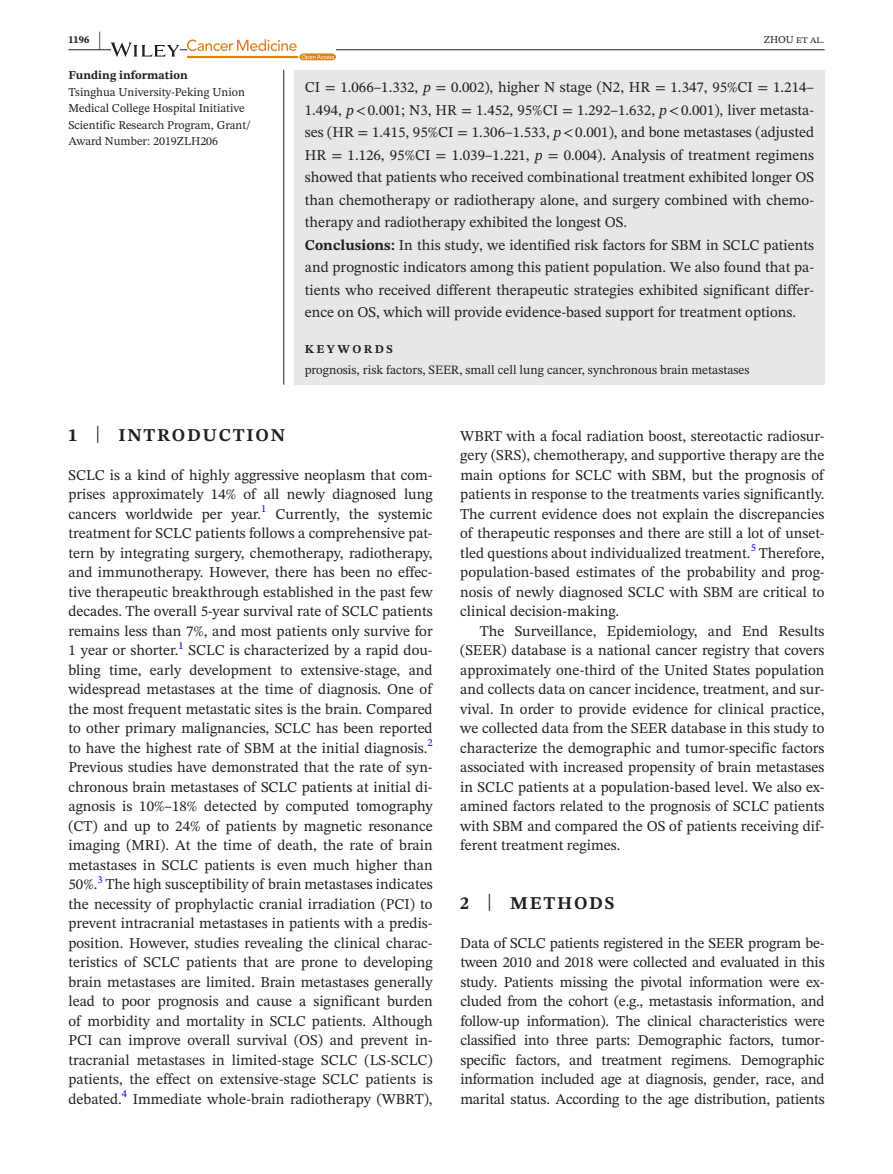
<style>
.page{position:relative;width:893px;height:1174px;background:#fff}
.page>*{position:absolute;margin:0;border:0;box-sizing:border-box;transform-origin:0 0}
.t1{font:700 18px "STIX Two Text";letter-spacing:.1em;color:#231f20}
.t2{font:15px/19.5px "STIX Two Text";color:#231f20;text-align:justify}
.t3{font:12.75px "STIX Two Text";color:#231f20}
.t4{font:12px/16.5px "STIX Two Text";color:#231f20}
.t5{font:700 12px "STIX Two Text";color:#231f20}
.t6{font:700 12px "STIX Two Text";letter-spacing:.2em;color:#231f20}
.t7{font:10.5px "STIX Two Text";color:#231f20}
.t8{font:700 10.5px "STIX Two Text";color:#231f20}
.t9{font:10.5px "STIX Two Text";color:#00f}
.s1{font-size:21px}
.s2{font-family:"STIX"}
.s3{font-style:italic}
.s4{font-weight:700}
.s5{font-weight:400;font-size:23.7px}
</style>
<div class="page">
<hr style="left:68px;top:49px;width:756px;height:1px;background:#231f20">
<svg style="left:111px;top:43px;width:68px;height:14px"></svg>
<svg style="left:187px;top:39px;width:149px;height:21px"></svg>
<div style="left:294px;top:70px;width:530px;height:314px;background:#e6e7e9"></div>
<hr style="left:283px;top:70px;width:1px;height:314px;background:#231f20">
<p class="t8" style="left:68px;top:32px;width:34px">1196 <span class="s1">|</span></p>
<p class="t7" style="left:764px;top:32px;width:62px">ZHOU et al.</p>
<p class="t5" style="left:68px;top:67px;width:121px">Funding information</p>
<p class="t4" style="left:68px;top:83px;width:184px">Tsinghua University-Peking Union Medical College Hospital Initiative Scientific Research Program, Grant/ Award Number: 2019ZLH206</p>
<p class="t2" style="left:305px;top:76px;width:511px;line-height:22.5px;text-align:left">CI <span class="s2">=</span> 1.066–1.332, <span class="s3">p</span> <span class="s2">=</span> 0.002), higher N stage (N2, HR <span class="s2">=</span> 1.347, 95%CI <span class="s2">=</span> 1.214– 1.494, <span class="s3">p</span><span class="s2">&lt;</span>0.001; N3, HR <span class="s2">=</span> 1.452, 95%CI <span class="s2">=</span> 1.292–1.632, <span class="s3">p</span><span class="s2">&lt;</span>0.001), liver metasta&shy;ses (HR <span class="s2">=</span> 1.415, 95%CI <span class="s2">=</span> 1.306–1.533, <span class="s3">p</span><span class="s2">&lt;</span>0.001), and bone metastases (adjusted HR <span class="s2">=</span> 1.126, 95%CI <span class="s2">=</span> 1.039–1.221, <span class="s3">p</span> <span class="s2">=</span> 0.004). Analysis of treatment regimens showed that patients who received combinational treatment exhibited longer OS than chemotherapy or radiotherapy alone, and surgery combined with chemo&shy;therapy and radiotherapy exhibited the longest OS.<br><span class="s4">Conclusions:</span> In this study, we identified risk factors for SBM in SCLC patients and prognostic indicators among this patient population. We also found that pa&shy;tients who received different therapeutic strategies exhibited significant differ&shy;ence on OS, which will provide evidence-based support for treatment options.</p>
<p class="t6" style="left:305px;top:340px;width:90px">KEYWORDS</p>
<p class="t3" style="left:305px;top:361px;width:446px">prognosis, risk factors, SEER, small cell lung cancer, synchronous brain metastases</p>
<p class="t1" style="left:68px;top:422px;width:218px">1 <span class="s5">|</span> INTRODUCTION</p>
<p class="t2" style="left:68px;top:465px;width:366px">SCLC is a kind of highly aggressive neoplasm that com&shy;prises approximately 14% of all newly diagnosed lung cancers worldwide per year.</p>
<p class="t9" style="left:261px;top:501px;width:7px">1</p>
<p class="t2" style="left:68px;top:504px;width:366px;text-indent:207px">Currently, the systemic treatment for SCLC patients follows a comprehensive pat&shy;tern by integrating surgery, chemotherapy, radiotherapy, and immunotherapy. However, there has been no effec&shy;tive therapeutic breakthrough established in the past few decades. The overall 5-year survival rate of SCLC patients remains less than 7%, and most patients only survive for 1 year or shorter.</p>
<p class="t9" style="left:179px;top:637px;width:7px">1</p>
<p class="t2" style="left:68px;top:640px;width:366px;text-indent:120px">SCLC is characterized by a rapid dou&shy;bling time, early development to extensive-stage, and widespread metastases at the time of diagnosis. One of the most frequent metastatic sites is the brain. Compared to other primary malignancies, SCLC has been reported to have the highest rate of SBM at the initial diagnosis.</p>
<p class="t9" style="left:427px;top:735px;width:7px">2</p>
<p class="t2" style="left:68px;top:757px;width:366px">Previous studies have demonstrated that the rate of syn&shy;chronous brain metastases of SCLC patients at initial di&shy;agnosis is 10%–18% detected by computed tomography (CT) and up to 24% of patients by magnetic resonance imaging (MRI). At the time of death, the rate of brain metastases in SCLC patients is even much higher than 50%.</p>
<p class="t9" style="left:97px;top:871px;width:7px">3</p>
<p class="t2" style="left:68px;top:874px;width:366px;text-indent:37px">The high susceptibility of brain metastases indicates the necessity of prophylactic cranial irradiation (PCI) to prevent intracranial metastases in patients with a predis&shy;position. However, studies revealing the clinical charac&shy;teristics of SCLC patients that are prone to developing brain metastases are limited. Brain metastases generally lead to poor prognosis and cause a significant burden of morbidity and mortality in SCLC patients. Although PCI can improve overall survival (OS) and prevent in&shy;tracranial metastases in limited-stage SCLC (LS-SCLC) patients, the effect on extensive-stage SCLC patients is debated.</p>
<p class="t9" style="left:122px;top:1086px;width:7px">4</p>
<p class="t2" style="left:133px;top:1089px;width:301px">Immediate whole-brain radiotherapy (WBRT),</p>
<p class="t2" style="left:460px;top:426px;width:366px">WBRT with a focal radiation boost, stereotactic radiosur&shy;gery (SRS), chemotherapy, and supportive therapy are the main options for SCLC with SBM, but the prognosis of patients in response to the treatments varies significantly.<br>The current evidence does not explain the discrepancies of therapeutic responses and there are still a lot of unset&shy;tled questions about individualized treatment.<sup>5</sup> Therefore, population-based estimates of the probability and prog&shy;nosis of newly diagnosed SCLC with SBM are critical to clinical decision-making.</p>
<p class="t2" style="left:460px;top:621px;width:366px;text-indent:20px">The Surveillance, Epidemiology, and End Results (SEER) database is a national cancer registry that covers approximately one-third of the United States population and collects data on cancer incidence, treatment, and sur&shy;vival. In order to provide evidence for clinical practice, we collected data from the SEER database in this study to characterize the demographic and tumor-specific factors associated with increased propensity of brain metastases in SCLC patients at a population-based level. We also ex&shy;amined factors related to the prognosis of SCLC patients with SBM and compared the OS of patients receiving dif&shy;ferent treatment regimes.</p>
<p class="t1" style="left:460px;top:890px;width:156px">2 <span class="s5">|</span> METHODS</p>
<p class="t2" style="left:460px;top:933px;width:366px">Data of SCLC patients registered in the SEER program be&shy;tween 2010 and 2018 were collected and evaluated in this study. Patients missing the pivotal information were ex&shy;cluded from the cohort (e.g., metastasis information, and follow-up information). The clinical characteristics were classified into three parts: Demographic factors, tumor&shy;specific factors, and treatment regimens. Demographic information included age at diagnosis, gender, race, and marital status. According to the age distribution, patients</p>
</div>
